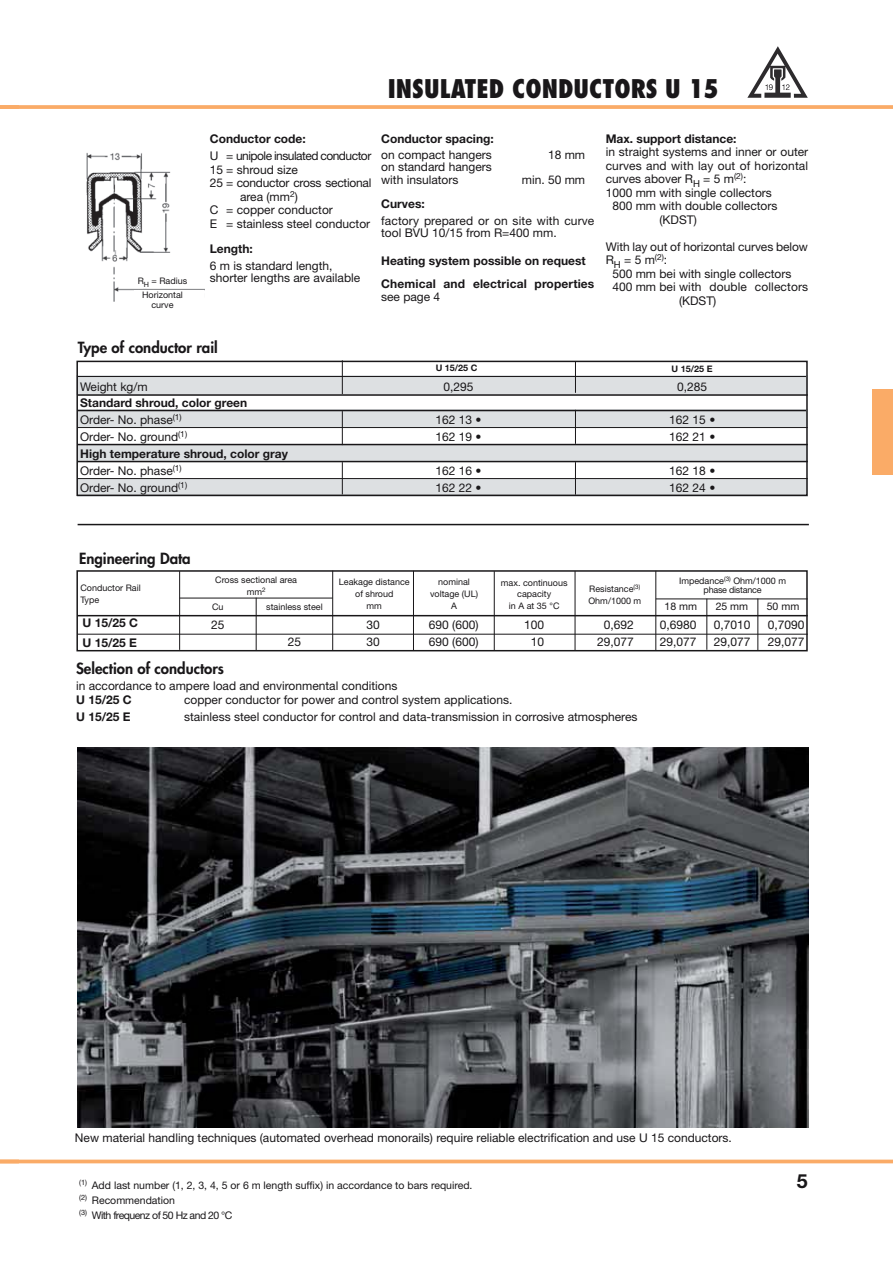
<style>
.page{position:relative;width:893px;height:1263px;background:#fff}
.page>*{position:absolute;margin:0;border:0;box-sizing:border-box;transform-origin:0 0}
.t1{font:800 condensed 25.05px "Futura LT";color:#191719}
.t2{font:700 19.5px "Helvetica Neue LT";color:#191719}
.t3{font:800 15px "Futura LT";color:#191719}
.t4{font:12px/16.5px "Helvetica Neue LT";color:#191719}
.t5{font:700 12px/17px "Helvetica Neue LT";color:#191719}
.t6{font:12px "Helvetica Neue LT";letter-spacing:-.04em;color:#191719}
.t7{font:12px "Helvetica Neue LT";letter-spacing:-.02em;color:#191719}
.t8{font:10.5px/15px "Helvetica Neue LT";color:#191719}
.t9{font:9px/12px "Helvetica Neue LT";color:#191719;text-align:center}
.t10{font:700 9px "Helvetica Neue LT";color:#191719}
.s1{font-weight:400}
</style>
<div class="page">
<svg style="left:76px;top:360px;width:732px;height:292px"></svg>
<svg style="left:19px;top:105px;width:873px;height:4px;background:#faaf70"></svg>
<hr style="left:78px;top:634px;width:730px;height:1px;background:#191719">
<hr style="left:78px;top:615px;width:730px;height:1px;background:#191719">
<hr style="left:656px;top:598px;width:152px;height:1px;background:#191719">
<hr style="left:332px;top:571px;width:1px;height:79px;background:#191719">
<hr style="left:413px;top:571px;width:1px;height:80px;background:#191719">
<hr style="left:494px;top:571px;width:1px;height:79px;background:#191719">
<hr style="left:575px;top:571px;width:1px;height:79px;background:#191719">
<hr style="left:655px;top:571px;width:1px;height:79px;background:#191719">
<hr style="left:706px;top:599px;width:1px;height:51px;background:#191719">
<hr style="left:757px;top:598px;width:1px;height:52px;background:#191719">
<hr style="left:256px;top:598px;width:1px;height:52px;background:#191719">
<hr style="left:179px;top:571px;width:1px;height:79px;background:#191719">
<hr style="left:180px;top:598px;width:153px;height:1px;background:#191719">
<hr style="left:78px;top:524px;width:731px;height:1px;background:#191719">
<img style="left:78px;top:747px;width:731px;height:380px">
<img style="left:86px;top:153px;width:118px;height:149px">
<hr style="left:78px;top:376px;width:728px;height:1px;background:#191719">
<hr style="left:78px;top:394px;width:730px;height:2px;background:#191719">
<hr style="left:78px;top:410px;width:728px;height:1px;background:#191719">
<hr style="left:78px;top:427px;width:730px;height:1px;background:#191719">
<hr style="left:78px;top:444px;width:730px;height:1px;background:#191719">
<hr style="left:78px;top:461px;width:730px;height:1px;background:#191719">
<hr style="left:78px;top:478px;width:730px;height:1px;background:#191719">
<hr style="left:342px;top:360px;width:1px;height:34px;background:#191719">
<hr style="left:342px;top:411px;width:1px;height:34px;background:#191719">
<hr style="left:342px;top:462px;width:1px;height:32px;background:#191719">
<hr style="left:575px;top:362px;width:1px;height:31px;background:#191719">
<hr style="left:575px;top:410px;width:1px;height:34px;background:#191719">
<hr style="left:575px;top:462px;width:1px;height:33px;background:#191719">
<div style="left:872px;top:390px;width:20px;height:85px;background:#faab67"></div>
<hr style="left:0;top:105px;width:19px;height:4px;background:#faab67">
<svg style="left:0;top:1159px;width:892px;height:4px;background:#fab77e"></svg>
<div style="left:134px;top:277px;width:50px;height:11px;background:#fff"></div>
<div style="left:135px;top:290px;width:69px;height:12px;background:#fff"></div>
<svg style="left:747px;top:46px;width:61px;height:52px"></svg>
<h1 class="t1" style="left:388px;top:73px;width:332px">INSULATED CONDUCTORS U 15</h1>
<p class="t9" style="left:138px;top:274px;width:51px;line-height:13.4px">R<sub>H</sub> = Radius<br>Horizontal</p>
<p class="t9" style="left:151px;top:299px;width:24px">curve</p>
<p class="t5" style="left:210px;top:129px;width:97px">Conductor code:</p>
<p class="t6" style="left:210px;top:149px;width:163px">U = unipole insulated conductor</p>
<p class="t4" style="left:210px;top:161px;width:90px">15 = shroud size</p>
<p class="t7" style="left:210px;top:176px;width:163px">25 = conductor cross sectional</p>
<p class="t4" style="left:240px;top:188px;width:59px">area (mm<sup>2</sup>)</p>
<p class="t4" style="left:210px;top:202px;width:125px">C = copper conductor</p>
<p class="t4" style="left:210px;top:215px;width:162px">E = stainless steel conductor</p>
<p class="t5" style="left:210px;top:240px;width:45px">Length:</p>
<p class="t4" style="left:210px;top:259px;width:152px;line-height:12.3px">6 m is standard length, shorter lengths are available</p>
<p class="t5" style="left:381px;top:129px;width:114px">Conductor spacing:</p>
<p class="t4" style="left:381px;top:146px;width:112px">on compact hangers</p>
<p class="t4" style="left:548px;top:146px;width:39px">18 mm</p>
<p class="t4" style="left:381px;top:161px;width:112px;line-height:12.3px">on standard hangers with insulators</p>
<p class="t4" style="left:522px;top:171px;width:65px">min. 50 mm</p>
<p class="t5" style="left:381px;top:195px;width:45px">Curves:</p>
<p class="t4" style="left:381px;top:214px;width:215px;line-height:12.3px">factory prepared or on site with curve tool BVU 10/15 from R=400 mm.</p>
<p class="t5" style="left:381px;top:249px;width:215px;line-height:23px">Heating system possible on request<br>Chemical and electrical properties</p>
<p class="t4" style="left:381px;top:288px;width:61px">see page 4</p>
<p class="t5" style="left:606px;top:130px;width:132px">Max. support distance:</p>
<p class="t4" style="left:606px;top:143px;width:204px">in straight systems and inner or outer</p>
<p class="t4" style="left:606px;top:157px;width:204px">curves and with lay out of horizontal</p>
<p class="t4" style="left:606px;top:170px;width:142px">curves abover R<sub>H</sub> = 5 m<sup>(2)</sup>:</p>
<p class="t4" style="left:606px;top:184px;width:168px">1000 mm with single collectors</p>
<p class="t4" style="left:612px;top:197px;width:167px">800 mm with double collectors</p>
<p class="t4" style="left:659px;top:211px;width:39px">(KDST)</p>
<p class="t4" style="left:606px;top:238px;width:204px">With lay out of horizontal curves below</p>
<p class="t4" style="left:606px;top:251px;width:63px">R<sub>H</sub> = 5 m<sup>(2)</sup>:</p>
<p class="t4" style="left:612px;top:265px;width:181px">500 mm bei with single collectors</p>
<p class="t4" style="left:612px;top:278px;width:197px">400 mm bei with double collectors</p>
<p class="t4" style="left:679px;top:292px;width:39px">(KDST)</p>
<p class="t3" style="left:78px;top:338px;width:141px">Type of conductor rail</p>
<p class="t10" style="left:436px;top:362px;width:43px">U 15/25 C</p>
<p class="t10" style="left:672px;top:363px;width:42px">U 15/25 E</p>
<p class="t4" style="left:80px;top:378px;width:69px">Weight kg/m</p>
<p class="t4" style="left:443px;top:378px;width:32px">0,295</p>
<p class="t4" style="left:677px;top:378px;width:32px">0,285</p>
<p class="t5" style="left:80px;top:394px;width:169px">Standard shroud, color green<br><span class="s1">Order- No. phase</span><sup>(1)</sup></p>
<p class="t4" style="left:435px;top:412px;width:48px">162 13 •</p>
<p class="t4" style="left:669px;top:412px;width:48px">162 15 •</p>
<p class="t4" style="left:80px;top:429px;width:109px">Order- No. ground<sup>(1)</sup></p>
<p class="t4" style="left:435px;top:429px;width:48px">162 19 •</p>
<p class="t4" style="left:669px;top:429px;width:48px">162 21 •</p>
<p class="t5" style="left:80px;top:445px;width:209px">High temperature shroud, color gray<br><span class="s1">Order- No. phase</span><sup>(1)</sup></p>
<p class="t4" style="left:435px;top:462px;width:48px">162 16 •</p>
<p class="t4" style="left:669px;top:462px;width:48px">162 18 •</p>
<p class="t4" style="left:80px;top:479px;width:109px">Order- No. ground<sup>(1)</sup></p>
<p class="t4" style="left:435px;top:479px;width:48px">162 22 •</p>
<p class="t4" style="left:669px;top:479px;width:48px">162 24 •</p>
<p class="t3" style="left:79px;top:548px;width:113px">Engineering Data</p>
<p class="t9" style="left:80px;top:582px;width:62px;text-align:left">Conductor Rail<br>Type</p>
<p class="t5" style="left:82px;top:613px;width:57px;line-height:20px">U 15/25 C<br>U 15/25 E</p>
<p class="t9" style="left:215px;top:574px;width:83px">Cross sectional area mm<sup>2</sup></p>
<p class="t9" style="left:212px;top:600px;width:13px">Cu</p>
<p class="t9" style="left:266px;top:600px;width:58px">stainless steel</p>
<p class="t4" style="left:211px;top:616px;width:15px">25</p>
<p class="t4" style="left:288px;top:633px;width:15px">25</p>
<p class="t9" style="left:588px;top:582px;width:54px;text-align:left">Resistance<sup>(3)<br></sup>Ohm/1000 m</p>
<p class="t9" style="left:679px;top:576px;width:108px;line-height:9px">Impedance<sup>(3)</sup> Ohm/1000 m phase distance</p>
<p class="t9" style="left:339px;top:576px;width:72px">Leakage distance of shroud<br>mm</p>
<p class="t9" style="left:430px;top:576px;width:49px">nominal voltage (UL)<br>A</p>
<p class="t9" style="left:501px;top:577px;width:68px;line-height:10.8px">max. continuous capacity</p>
<p class="t9" style="left:509px;top:599px;width:52px">in A at 35 °C</p>
<p class="t8" style="left:665px;top:599px;width:34px">18 mm</p>
<p class="t8" style="left:716px;top:599px;width:34px">25 mm</p>
<p class="t8" style="left:767px;top:599px;width:34px">50 mm</p>
<p class="t4" style="left:660px;top:616px;width:38px">0,6980</p>
<p class="t4" style="left:714px;top:616px;width:38px">0,7010</p>
<p class="t4" style="left:768px;top:616px;width:38px">0,7090</p>
<p class="t4" style="left:660px;top:633px;width:38px">29,077</p>
<p class="t4" style="left:714px;top:633px;width:38px">29,077</p>
<p class="t4" style="left:768px;top:633px;width:38px">29,077</p>
<p class="t4" style="left:366px;top:616px;width:15px">30<br>30</p>
<p class="t4" style="left:429px;top:616px;width:51px">690 (600)<br>690 (600)</p>
<p class="t4" style="left:524px;top:616px;width:22px;text-align:center">100<br>10</p>
<p class="t4" style="left:597px;top:616px;width:38px;text-align:center">0,692<br>29,077</p>
<p class="t3" style="left:76px;top:658px;width:149px">Selection of conductors</p>
<p class="t4" style="left:76px;top:677px;width:323px">in accordance to ampere load and environmental conditions</p>
<p class="t5" style="left:76px;top:691px;width:57px">U 15/25 C</p>
<p class="t4" style="left:184px;top:692px;width:330px">copper conductor for power and control system applications.</p>
<p class="t5" style="left:76px;top:708px;width:56px">U 15/25 E</p>
<p class="t4" style="left:184px;top:708px;width:455px">stainless steel conductor for control and data-transmission in corrosive atmospheres</p>
<p class="t4" style="left:75px;top:1129px;width:658px">New material handling techniques (automated overhead monorails) require reliable electrification and use U 15 conductors.</p>
<p class="t8" style="left:79px;top:1177px;width:395px"><sup>(1)</sup> Add last number (1, 2, 3, 4, 5 or 6 m length suffix) in accordance to bars required. <sup>(2)</sup> Recommendation<br><sup>(3)</sup> With frequenz of 50 Hz and 20 °C</p>
<h2 class="t2" style="left:797px;top:1169px;width:12px">5</h2>
</div>
